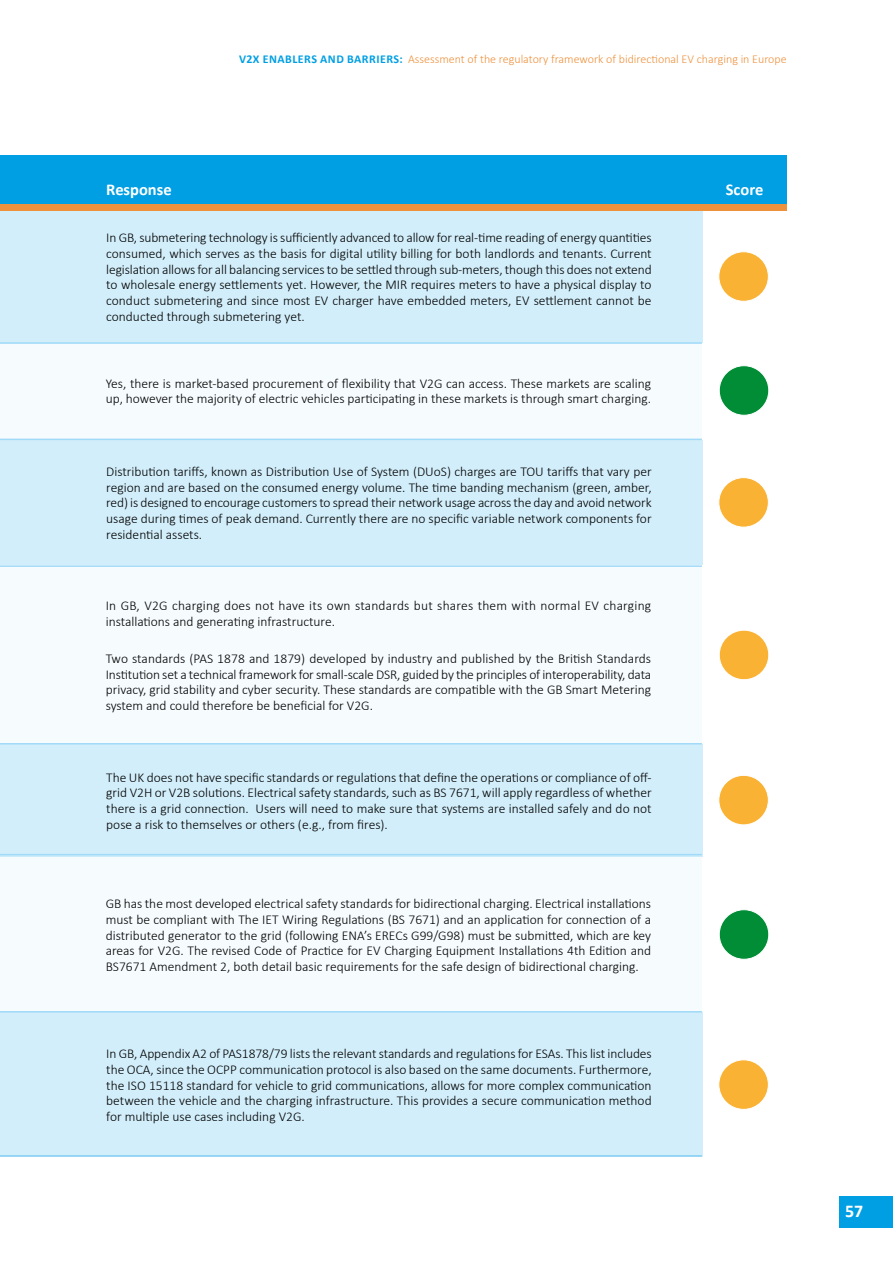
<style>
.page{position:relative;width:893px;height:1263px;background:#fff}
.page>*{position:absolute;margin:0;border:0;box-sizing:border-box;transform-origin:0 0}
.t1{font:700 18px "Calibri";color:#fff}
.t2{font:700 16.5px "Calibri";color:#fff}
.t3{font:300 13.5px/15.8px "Calibri";color:#000;text-align:justify}
.t4{font:300 12px "Calibri";color:#ee913d}
.s1{font-weight:700;color:#009fe3}
</style>
<div class="page">
<div style="left:839px;top:1196px;width:54px;height:31px;background:#009fe3"></div>
<div style="left:0;top:155px;width:787px;height:49px;background:#009fe3"></div>
<hr style="left:0;top:565px;width:702px;height:2px;background:#a1daf8">
<div style="left:0;top:211px;width:702px;height:131px;background:#d2eefa"></div>
<div style="left:0;top:440px;width:702px;height:125px;background:#d2eefa"></div>
<div style="left:0;top:744px;width:702px;height:112px;background:#d2eefa"></div>
<div style="left:0;top:1012px;width:702px;height:145px;background:#d2eefa"></div>
<div style="left:719px;top:252px;width:49px;height:49px;background:#f9b234;border:1px solid #fff;border-radius:50%"></div>
<div style="left:719px;top:477px;width:49px;height:50px;background:#f9b234;border:1px solid #fff;border-radius:50%"></div>
<div style="left:719px;top:775px;width:49px;height:50px;background:#f9b234;border:1px solid #fff;border-radius:50%"></div>
<div style="left:719px;top:1060px;width:49px;height:49px;background:#f9b234;border:1px solid #fff;border-radius:50%"></div>
<div style="left:0;top:204px;width:787px;height:7px;background:#ee913d"></div>
<div style="left:0;top:342px;width:702px;height:97px;background:#f6fbfe"></div>
<div style="left:0;top:566px;width:702px;height:178px;background:#f6fbfe"></div>
<div style="left:0;top:856px;width:702px;height:156px;background:#f6fbfe"></div>
<div style="left:719px;top:366px;width:50px;height:49px;background:#008d36;border:1px solid #fff;border-radius:50%"></div>
<div style="left:719px;top:630px;width:50px;height:50px;background:#f9b234;border:1px solid #fff;border-radius:50%"></div>
<div style="left:719px;top:909px;width:50px;height:50px;background:#008d36;border:1px solid #fff;border-radius:50%"></div>
<hr style="left:0;top:439px;width:702px;height:1px;background:#a1daf8">
<hr style="left:0;top:743px;width:702px;height:1px;background:#a1daf8">
<hr style="left:0;top:854px;width:702px;height:1px;background:#a1daf8">
<hr style="left:0;top:1011px;width:702px;height:1px;background:#a1daf8">
<hr style="left:0;top:342px;width:702px;height:2px;background:#a1daf8">
<p class="t4" style="left:239px;top:52px;width:549px"><span class="s1">V2X ENABLERS AND BARRIERS:</span> Assessment of the regulatory framework of bidirectional EV charging in Europe</p>
<p class="t2" style="left:106px;top:177px;width:67px">Response</p>
<p class="t2" style="left:726px;top:177px;width:39px">Score</p>
<p class="t3" style="left:106px;top:230px;width:547px">In GB, submetering technology is sufficiently advanced to allow for real-time reading of energy quantities consumed, which serves as the basis for digital utility billing for both landlords and tenants. Current legislation allows for all balancing services to be settled through sub-meters, though this does not extend to wholesale energy settlements yet. However, the MIR requires meters to have a physical display to conduct submetering and since most EV charger have embedded meters, EV settlement cannot be conducted through submetering yet.</p>
<p class="t3" style="left:106px;top:375px;width:547px">Yes, there is market-based procurement of flexibility that V2G can access. These markets are scaling up, however the majority of electric vehicles participating in these markets is through smart charging.</p>
<p class="t3" style="left:106px;top:463px;width:547px">Distribution tariffs, known as Distribution Use of System (DUoS) charges are TOU tariffs that vary per region and are based on the consumed energy volume. The time banding mechanism (green, amber, red) is designed to encourage customers to spread their network usage across the day and avoid network usage during times of peak demand. Currently there are no specific variable network components for residential assets.</p>
<p class="t3" style="left:106px;top:597px;width:547px">In GB, V2G charging does not have its own standards but shares them with normal EV charging installations and generating infrastructure.</p>
<p class="t3" style="left:106px;top:650px;width:547px">Two standards (PAS 1878 and 1879) developed by industry and published by the British Standards Institution set a technical framework for small-scale DSR, guided by the principles of interoperability, data privacy, grid stability and cyber security. These standards are compatible with the GB Smart Metering system and could therefore be beneficial for V2G.</p>
<p class="t3" style="left:106px;top:769px;width:547px">The UK does not have specific standards or regulations that define the operations or compliance of off&shy;grid V2H or V2B solutions. Electrical safety standards, such as BS 7671, will apply regardless of whether there is a grid connection. Users will need to make sure that systems are installed safely and do not pose a risk to themselves or others (e.g., from fires).</p>
<p class="t3" style="left:106px;top:895px;width:547px">GB has the most developed electrical safety standards for bidirectional charging. Electrical installations must be compliant with The IET Wiring Regulations (BS 7671) and an application for connection of a distributed generator to the grid (following ENA’s ERECs G99/G98) must be submitted, which are key areas for V2G. The revised Code of Practice for EV Charging Equipment Installations 4th Edition and BS7671 Amendment 2, both detail basic requirements for the safe design of bidirectional charging.</p>
<p class="t3" style="left:106px;top:1046px;width:547px">In GB, Appendix A2 of PAS1878/79 lists the relevant standards and regulations for ESAs. This list includes the OCA, since the OCPP communication protocol is also based on the same documents. Furthermore, the ISO 15118 standard for vehicle to grid communications, allows for more complex communication between the vehicle and the charging infrastructure. This provides a secure communication method for multiple use cases including V2G.</p>
<h1 class="t1" style="left:845px;top:1198px;width:20px">57</h1>
</div>
